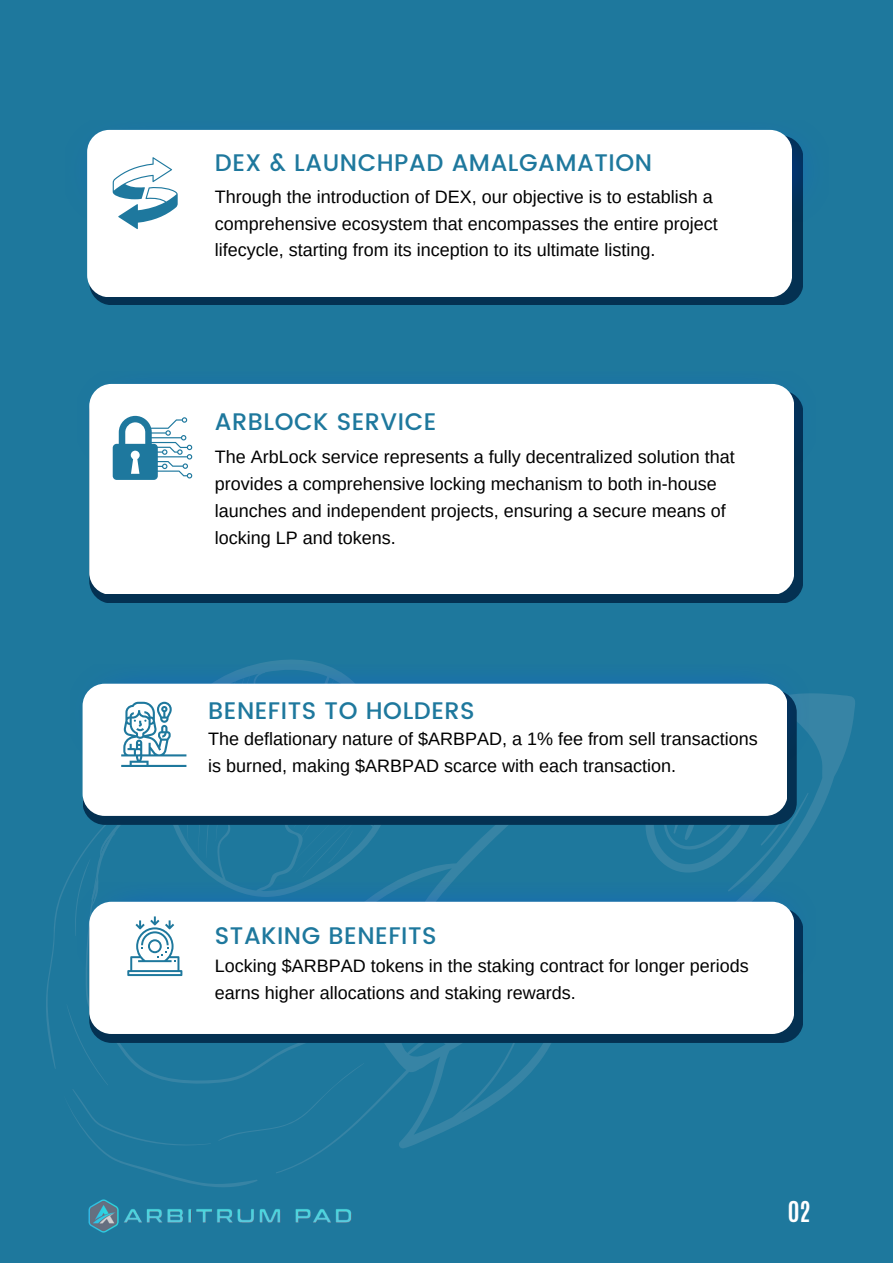
<style>
.page{position:relative;width:893px;height:1264px;background:#fff}
.page>*{position:absolute;margin:0;border:0;box-sizing:border-box;transform-origin:0 0}
.t1{font:500 24px "Poppins";letter-spacing:.025em;color:#1e789d}
.t2{font:700 24px "Antonio";color:#fff}
.t3{font:18px/27px "Arimo";color:#000}
</style>
<div class="page">
<div style="left:0;top:0;width:892px;height:1262px;background:#1e789d"></div>
<div style="left:89px;top:136px;width:714px;height:169px;background:#043152;border-radius:22px"></div>
<div style="left:89px;top:390px;width:714px;height:213px;background:#043152;border-radius:22px"></div>
<img style="left:87px;top:129px;width:716px;height:92px">
<img style="left:91px;top:383px;width:712px;height:43px">
<div style="left:87px;top:130px;width:704px;height:167px;background:#fff;border-radius:22px"></div>
<div style="left:89px;top:384px;width:705px;height:210px;background:#fff;border-radius:22px"></div>
<svg style="left:808px;top:693px;width:47px;height:140px;fill:#3583a4"></svg>
<img style="left:83px;top:664px;width:725px;height:36px">
<div style="left:83px;top:683px;width:704px;height:133px;background:#fff;border-radius:22px"></div>
<svg style="left:46px;top:700px;width:762px;height:487px"></svg>
<img style="left:88px;top:1199px;width:264px;height:33px">
<svg style="left:112px;top:157px;width:66px;height:72px"></svg>
<svg style="left:112px;top:415px;width:81px;height:65px"></svg>
<h1 class="t1" style="left:215px;top:149px;width:438px">DEX &amp; LAUNCHPAD AMALGAMATION</h1>
<p class="t3" style="left:215px;top:183px;width:504px">Through the introduction of DEX, our objective is to establish a comprehensive ecosystem that encompasses the entire project lifecycle, starting from its inception to its ultimate listing.</p>
<h1 class="t1" style="left:215px;top:408px;width:223px">ARBLOCK SERVICE</h1>
<p class="t3" style="left:215px;top:443px;width:521px">The ArbLock service represents a fully decentralized solution that provides a comprehensive locking mechanism to both in-house launches and independent projects, ensuring a secure means of locking LP and tokens.</p>
<h1 class="t1" style="left:208px;top:696px;width:268px">BENEFITS TO HOLDERS</h1>
<p class="t3" style="left:208px;top:724px;width:551px">The deflationary nature of $ARBPAD, a 1% fee from sell transactions is burned, making $ARBPAD scarce with each transaction.</p>
<h1 class="t1" style="left:215px;top:921px;width:223px">STAKING BENEFITS</h1>
<p class="t3" style="left:215px;top:951px;width:535px">Locking $ARBPAD tokens in the staking contract for longer periods earns higher allocations and staking rewards.</p>
<h1 class="t2" style="left:787px;top:1194px;width:25px">02</h1>
</div>
